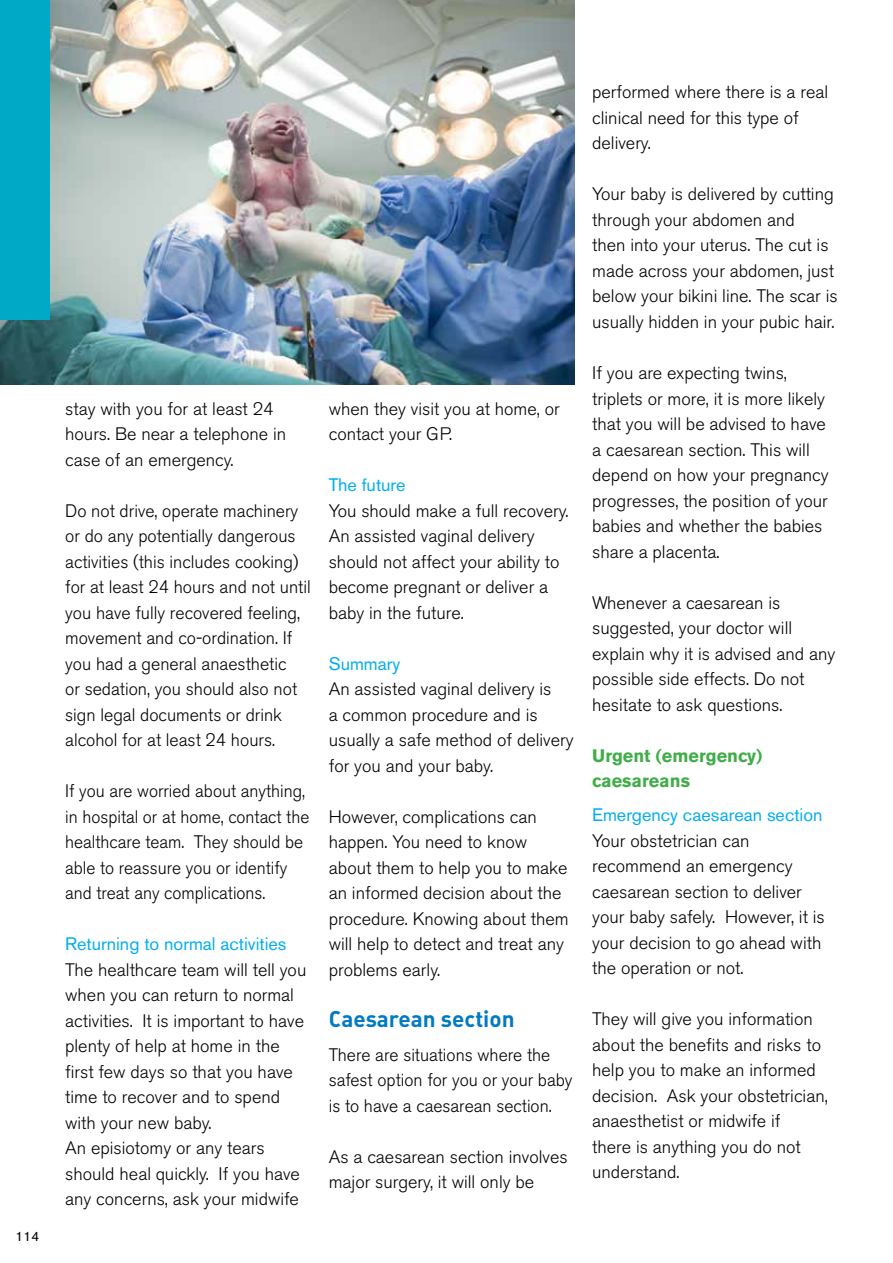
<style>
.page{position:relative;width:893px;height:1263px;background:#fff}
.page>*{position:absolute;margin:0;border:0;box-sizing:border-box;transform-origin:0 0}
.t1{font:22.5px "DIN Bold Alternate";color:#007ac2}
.t2{font:300 18px/25.5px "Akzidenz Grotesk BE";color:#000}
.t3{font:300 18px/25.5px "Akzidenz Grotesk BE";color:#000;scale:.96 1}
.t4{font:18px "Akzidenz Grotesk BE";color:#00aeef}
.t5{font:700 18px/25.5px "Akzidenz Grotesk BE";color:#41ad49}
.t6{font:13.5px "Akzidenz Grotesk BE";color:#000}
</style>
<div class="page">
<img style="left:0;top:0;width:574px;height:384px">
<div style="left:0;top:0;width:49px;height:319px;background:#00a9c5"></div>
<p class="t6" style="left:16px;top:1229px;width:25px">114</p>
<p class="t2" style="left:65px;top:396px;width:222px">stay with you for at least 24 hours. Be near a telephone in case of an emergency.</p>
<p class="t2" style="left:65px;top:498px;width:247px">Do not drive, operate machinery or do any potentially dangerous activities (this includes cooking) for at least 24 hours and not until you have fully recovered feeling, movement and co-ordination. If you had a general anaesthetic<br>or sedation, you should also not sign legal documents or drink alcohol for at least 24 hours.</p>
<p class="t3" style="left:65px;top:778px;width:256px">If you are worried about anything, in hospital or at home, contact the healthcare team. They should be able to reassure you or identify and treat any complications.</p>
<p class="t4" style="left:65px;top:933px;width:223px">Returning to normal activities</p>
<p class="t2" style="left:65px;top:957px;width:243px">The healthcare team will tell you when you can return to normal activities. It is important to have plenty of help at home in the first few days so that you have time to recover and to spend with your new baby.<br>An episiotomy or any tears should heal quickly. If you have any concerns, ask your midwife</p>
<p class="t2" style="left:329px;top:396px;width:233px">when they visit you at home, or contact your GP.</p>
<p class="t4" style="left:329px;top:474px;width:78px">The future</p>
<p class="t2" style="left:329px;top:498px;width:241px">You should make a full recovery.<br>An assisted vaginal delivery should not affect your ability to become pregnant or deliver a baby in the future.</p>
<p class="t4" style="left:329px;top:653px;width:73px">Summary</p>
<p class="t2" style="left:329px;top:676px;width:246px">An assisted vaginal delivery is<br>a common procedure and is usually a safe method of delivery for you and your baby.</p>
<p class="t2" style="left:329px;top:804px;width:242px">However, complications can happen. You need to know about them to help you to make an informed decision about the procedure. Knowing about them will help to detect and treat any problems early.</p>
<p class="t1" style="left:329px;top:1004px;width:187px">Caesarean section</p>
<p class="t2" style="left:329px;top:1042px;width:245px">There are situations where the safest option for you or your baby is to have a caesarean section.</p>
<p class="t2" style="left:329px;top:1144px;width:240px">As a caesarean section involves major surgery, it will only be</p>
<p class="t2" style="left:592px;top:80px;width:237px">performed where there is a real clinical need for this type of delivery.</p>
<p class="t2" style="left:592px;top:182px;width:247px">Your baby is delivered by cutting through your abdomen and<br>then into your uterus. The cut is made across your abdomen, just below your bikini line. The scar is usually hidden in your pubic hair.</p>
<p class="t2" style="left:592px;top:360px;width:238px">If you are expecting twins, triplets or more, it is more likely that you will be advised to have a caesarean section. This will depend on how your pregnancy progresses, the position of your babies and whether the babies share a placenta.</p>
<p class="t2" style="left:592px;top:590px;width:245px">Whenever a caesarean is suggested, your doctor will explain why it is advised and any possible side effects. Do not hesitate to ask questions.</p>
<p class="t5" style="left:592px;top:743px;width:172px">Urgent (emergency) caesareans</p>
<p class="t4" style="left:592px;top:804px;width:232px">Emergency caesarean section</p>
<p class="t2" style="left:592px;top:828px;width:234px">Your obstetrician can recommend an emergency caesarean section to deliver your baby safely. However, it is your decision to go ahead with the operation or not.</p>
<p class="t2" style="left:592px;top:1006px;width:237px">They will give you information about the benefits and risks to help you to make an informed decision. Ask your obstetrician, anaesthetist or midwife if<br>there is anything you do not understand.</p>
</div>
